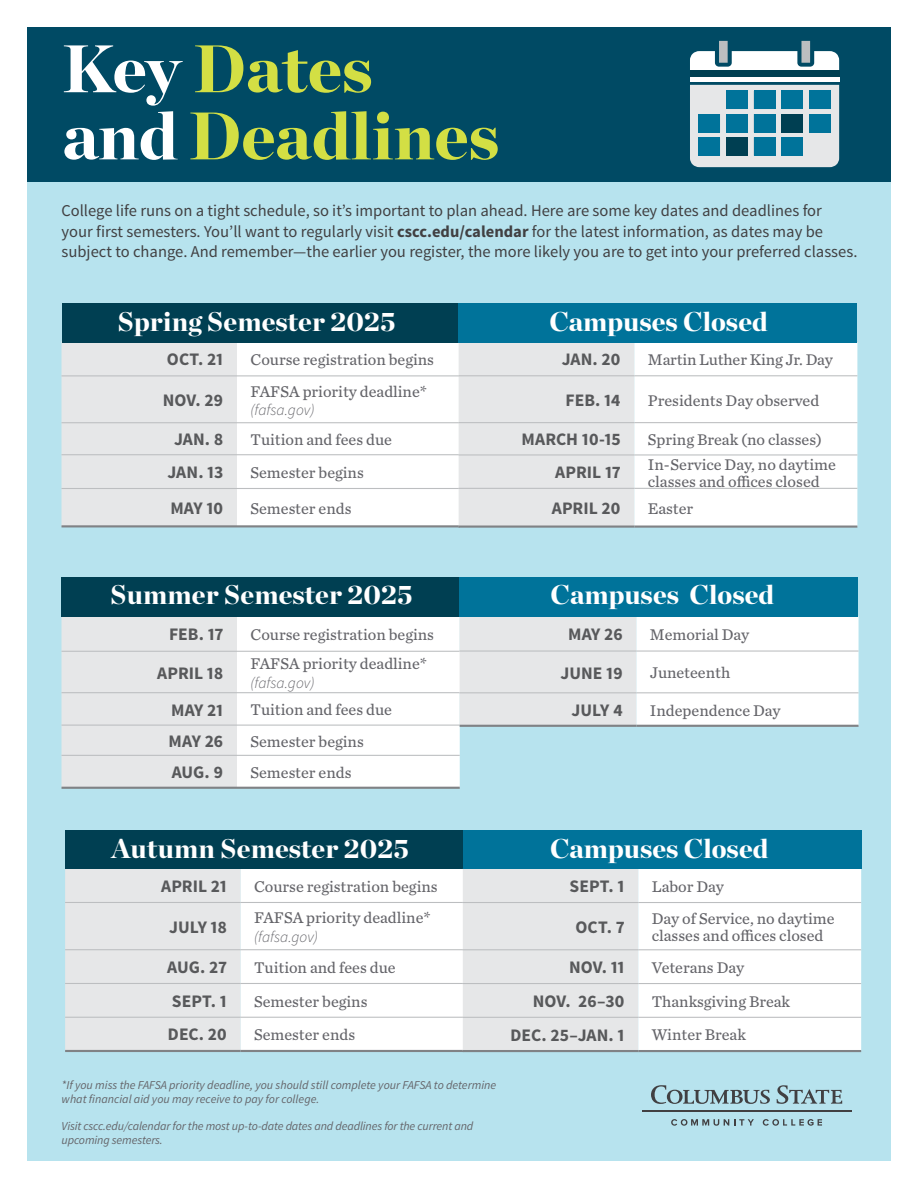
<style>
.page{position:relative;width:918px;height:1188px;background:#fff}
.page>*{position:absolute;margin:0;border:0;box-sizing:border-box;transform-origin:0 0}
.t1{font:900 67.2px/67.2px "Chronicle Display";color:#d3df44}
.t2{font:900 27px "Chronicle Display";letter-spacing:.005em;color:#fff}
.t3{font:700 17.55px "Source Sans Pro";letter-spacing:-.005em;color:#58595b}
.t4{font:16.5px/20.4px "Source Sans Pro";color:#414042}
.t5{font:16.2px/17px "Chronicle Text G3";color:#65656a}
.t6{font:italic 300 15.45px "Source Sans Pro";color:#65656a}
.t7{font:italic 12px/13.8px "Source Sans Pro";letter-spacing:-.01em;color:#65656a}
.s1{color:#fff}
.s2{font-weight:700}
</style>
<div class="page">
<div style="left:27px;top:153px;width:864px;height:1008px;background:#b7e3ee"></div>
<div style="left:27px;top:27px;width:864px;height:154px;background:#004a64"></div>
<hr style="left:65px;top:1050px;width:176px;height:2px;background:#808285">
<hr style="left:241px;top:1050px;width:222px;height:2px;background:#808285">
<div style="left:65px;top:830px;width:398px;height:38px;background:#003f52"></div>
<svg style="left:65px;top:869px;width:796px;height:182px;background:#f2f3f3"></svg>
<hr style="left:463px;top:1050px;width:175px;height:2px;background:#808285">
<hr style="left:638px;top:1050px;width:223px;height:2px;background:#808285">
<hr style="left:463px;top:902px;width:175px;height:1px;background:#bcbec0">
<hr style="left:638px;top:902px;width:223px;height:1px;background:#bcbec0">
<hr style="left:463px;top:949px;width:175px;height:1px;background:#bcbec0">
<hr style="left:638px;top:949px;width:223px;height:1px;background:#bcbec0">
<hr style="left:463px;top:983px;width:175px;height:1px;background:#bcbec0">
<hr style="left:638px;top:983px;width:223px;height:1px;background:#bcbec0">
<hr style="left:463px;top:1017px;width:175px;height:1px;background:#bcbec0">
<hr style="left:638px;top:1017px;width:223px;height:1px;background:#bcbec0">
<div style="left:463px;top:830px;width:398px;height:38px;background:#00739a"></div>
<div style="left:690px;top:85px;width:149px;height:82px;background:#e6e7e8"></div>
<div style="left:690px;top:76px;width:149px;height:6px;background:#fff"></div>
<div style="left:690px;top:70px;width:149px;height:6px;background:#003f52"></div>
<svg style="left:690px;top:41px;width:149px;height:29px"></svg>
<div style="left:726px;top:91px;width:22px;height:18px;background:#00739a"></div>
<div style="left:754px;top:91px;width:21px;height:18px;background:#00739a"></div>
<div style="left:782px;top:91px;width:21px;height:18px;background:#00739a"></div>
<div style="left:809px;top:91px;width:21px;height:18px;background:#00739a"></div>
<div style="left:699px;top:114px;width:21px;height:18px;background:#00739a"></div>
<div style="left:726px;top:114px;width:22px;height:18px;background:#00739a"></div>
<div style="left:754px;top:114px;width:21px;height:18px;background:#00739a"></div>
<div style="left:782px;top:114px;width:21px;height:18px;background:#003f52"></div>
<div style="left:809px;top:114px;width:21px;height:18px;background:#00739a"></div>
<div style="left:699px;top:137px;width:21px;height:19px;background:#00739a"></div>
<div style="left:726px;top:137px;width:22px;height:19px;background:#003f52"></div>
<div style="left:754px;top:137px;width:21px;height:19px;background:#00739a"></div>
<div style="left:782px;top:137px;width:21px;height:19px;background:#00739a"></div>
<hr style="left:642px;top:1111px;width:209px;height:1px;background:#414042">
<svg style="left:671px;top:1119px;width:83px;height:7px"></svg>
<svg style="left:763px;top:1119px;width:59px;height:7px"></svg>
<svg style="left:651px;top:1085px;width:119px;height:19px"></svg>
<svg style="left:777px;top:1085px;width:65px;height:19px"></svg>
<div style="left:62px;top:303px;width:398px;height:39px;background:#003f52"></div>
<svg style="left:62px;top:341px;width:795px;height:186px;background:#f0f1f2"></svg>
<hr style="left:459px;top:526px;width:175px;height:2px;background:#808285">
<hr style="left:634px;top:526px;width:223px;height:2px;background:#808285">
<hr style="left:459px;top:375px;width:175px;height:1px;background:#bcbec0">
<hr style="left:459px;top:422px;width:175px;height:1px;background:#bcbec0">
<hr style="left:459px;top:454px;width:175px;height:1px;background:#bcbec0">
<hr style="left:634px;top:375px;width:223px;height:1px;background:#bcbec0">
<hr style="left:634px;top:422px;width:223px;height:1px;background:#bcbec0">
<hr style="left:634px;top:454px;width:223px;height:1px;background:#bcbec0">
<hr style="left:459px;top:488px;width:175px;height:1px;background:#bcbec0">
<hr style="left:634px;top:488px;width:223px;height:1px;background:#bcbec0">
<div style="left:459px;top:303px;width:398px;height:39px;background:#00739a"></div>
<hr style="left:62px;top:787px;width:175px;height:2px;background:#808285">
<hr style="left:237px;top:787px;width:223px;height:2px;background:#808285">
<div style="left:62px;top:577px;width:398px;height:39px;background:#003f52"></div>
<svg style="left:62px;top:616px;width:797px;height:172px"></svg>
<hr style="left:460px;top:725px;width:176px;height:2px;background:#808285">
<hr style="left:636px;top:725px;width:223px;height:2px;background:#808285">
<hr style="left:460px;top:650px;width:176px;height:2px;background:#bcbec0">
<hr style="left:460px;top:692px;width:176px;height:1px;background:#bcbec0">
<hr style="left:636px;top:650px;width:223px;height:2px;background:#bcbec0">
<hr style="left:636px;top:692px;width:223px;height:1px;background:#bcbec0">
<div style="left:460px;top:577px;width:398px;height:39px;background:#00739a"></div>
<h1 class="t1" style="left:63px;top:31px;width:438px"><span class="s1">Key</span> Dates <span class="s1">and</span> Deadlines</h1>
<p class="t4" style="left:62px;top:201px;width:797px">College life runs on a tight schedule, so it’s important to plan ahead. Here are some key dates and deadlines for your first semesters. You’ll want to regularly visit <span class="s2">cscc.edu/calendar</span> for the latest information, as dates may be subject to change. And remember—the earlier you register, the more likely you are to get into your preferred classes.</p>
<h2 class="t2" style="left:118px;top:299px;width:279px">Spring Semester 2025</h2>
<p class="t3" style="left:167px;top:348px;width:58px">OCT. 21</p>
<p class="t5" style="left:250px;top:350px;width:185px">Course registration begins</p>
<p class="t3" style="left:163px;top:389px;width:62px">NOV. 29</p>
<p class="t5" style="left:250px;top:382px;width:178px">FAFSA priority deadline*</p>
<p class="t6" style="left:250px;top:401px;width:66px">(fafsa.gov)</p>
<p class="t3" style="left:174px;top:428px;width:51px">JAN. 8</p>
<p class="t5" style="left:250px;top:430px;width:143px">Tuition and fees due</p>
<p class="t3" style="left:167px;top:461px;width:58px">JAN. 13</p>
<p class="t5" style="left:250px;top:463px;width:115px">Semester begins</p>
<p class="t3" style="left:170px;top:497px;width:55px">MAY 10</p>
<p class="t5" style="left:250px;top:499px;width:103px">Semester ends</p>
<h2 class="t2" style="left:549px;top:299px;width:220px">Campuses Closed</h2>
<p class="t3" style="left:562px;top:348px;width:61px">JAN. 20</p>
<p class="t5" style="left:648px;top:350px;width:187px">Martin Luther King Jr. Day</p>
<p class="t3" style="left:566px;top:389px;width:57px">FEB. 14</p>
<p class="t5" style="left:648px;top:391px;width:173px">Presidents Day observed</p>
<p class="t3" style="left:521px;top:428px;width:101px">MARCH 10-15</p>
<p class="t5" style="left:648px;top:431px;width:176px">Spring Break (no classes)</p>
<p class="t3" style="left:555px;top:461px;width:67px">APRIL 17</p>
<p class="t5" style="left:648px;top:455px;width:190px">In-Service Day, no daytime classes and offices closed</p>
<p class="t3" style="left:552px;top:497px;width:70px">APRIL 20</p>
<p class="t5" style="left:648px;top:499px;width:47px">Easter</p>
<h2 class="t2" style="left:111px;top:573px;width:303px">Summer Semester 2025</h2>
<p class="t3" style="left:169px;top:623px;width:56px">FEB. 17</p>
<p class="t5" style="left:250px;top:625px;width:185px">Course registration begins</p>
<p class="t3" style="left:157px;top:661px;width:68px">APRIL 18</p>
<p class="t5" style="left:250px;top:654px;width:178px">FAFSA priority deadline*</p>
<p class="t6" style="left:250px;top:673px;width:66px">(fafsa.gov)</p>
<p class="t3" style="left:171px;top:698px;width:54px">MAY 21</p>
<p class="t5" style="left:250px;top:701px;width:143px">Tuition and fees due</p>
<p class="t3" style="left:169px;top:730px;width:56px">MAY 26</p>
<p class="t5" style="left:250px;top:732px;width:115px">Semester begins</p>
<p class="t3" style="left:172px;top:761px;width:53px">AUG. 9</p>
<p class="t5" style="left:250px;top:763px;width:103px">Semester ends</p>
<h2 class="t2" style="left:551px;top:573px;width:225px">Campuses Closed</h2>
<p class="t3" style="left:568px;top:623px;width:56px">MAY 26</p>
<p class="t5" style="left:650px;top:625px;width:101px">Memorial Day</p>
<p class="t3" style="left:561px;top:661px;width:64px">JUNE 19</p>
<p class="t5" style="left:650px;top:664px;width:82px">Juneteenth</p>
<p class="t3" style="left:572px;top:699px;width:53px">JULY 4</p>
<p class="t5" style="left:650px;top:701px;width:132px">Independence Day</p>
<h2 class="t2" style="left:111px;top:826px;width:299px">Autumn Semester 2025</h2>
<p class="t3" style="left:161px;top:875px;width:67px">APRIL 21</p>
<p class="t5" style="left:254px;top:877px;width:185px">Course registration begins</p>
<p class="t3" style="left:169px;top:916px;width:59px">JULY 18</p>
<p class="t5" style="left:254px;top:909px;width:178px">FAFSA priority deadline*</p>
<p class="t6" style="left:254px;top:927px;width:66px">(fafsa.gov)</p>
<p class="t3" style="left:167px;top:956px;width:61px">AUG. 27</p>
<p class="t5" style="left:254px;top:958px;width:143px">Tuition and fees due</p>
<p class="t3" style="left:172px;top:990px;width:57px">SEPT. 1</p>
<p class="t5" style="left:254px;top:992px;width:115px">Semester begins</p>
<p class="t3" style="left:168px;top:1023px;width:61px">DEC. 20</p>
<p class="t5" style="left:254px;top:1026px;width:103px">Semester ends</p>
<h2 class="t2" style="left:550px;top:826px;width:220px">Campuses Closed</h2>
<p class="t3" style="left:570px;top:875px;width:57px">SEPT. 1</p>
<p class="t5" style="left:652px;top:877px;width:74px">Labor Day</p>
<p class="t3" style="left:575px;top:916px;width:51px">OCT. 7</p>
<p class="t5" style="left:652px;top:909px;width:184px">Day of Service, no daytime classes and offices closed</p>
<p class="t3" style="left:569px;top:956px;width:57px">NOV. 11</p>
<p class="t5" style="left:652px;top:958px;width:94px">Veterans Day</p>
<p class="t3" style="left:533px;top:990px;width:93px">NOV. 26–30</p>
<p class="t5" style="left:652px;top:992px;width:140px">Thanksgiving Break</p>
<p class="t3" style="left:511px;top:1023px;width:116px">DEC. 25–JAN. 1</p>
<p class="t5" style="left:652px;top:1026px;width:96px">Winter Break</p>
<p class="t7" style="left:62px;top:1078px;width:436px">*If you miss the FAFSA priority deadline, you should still complete your FAFSA to determine what financial aid you may receive to pay for college.</p>
<p class="t7" style="left:62px;top:1119px;width:413px">Visit cscc.edu/calendar for the most up-to-date dates and deadlines for the current and upcoming semesters.</p>
</div>
